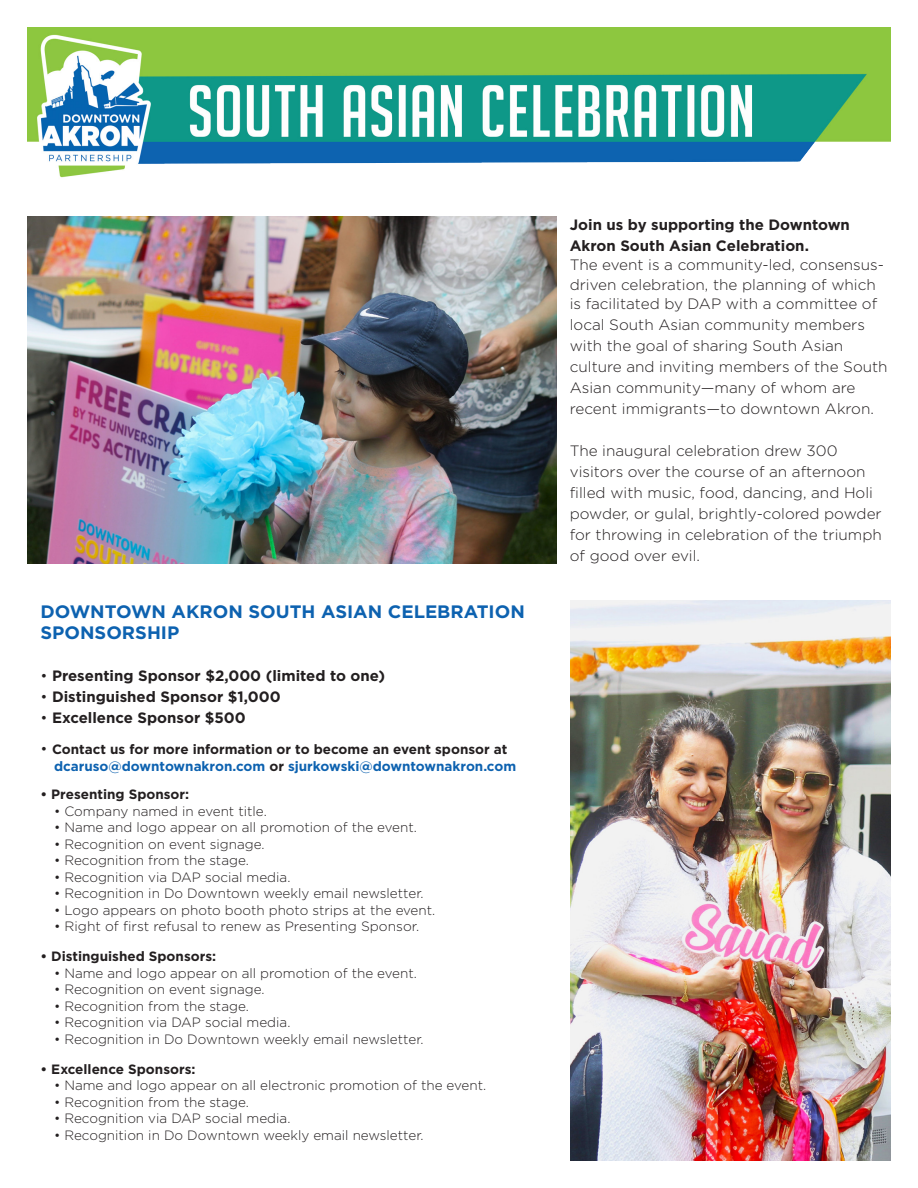
<style>
.page{position:relative;width:918px;height:1188px;background:#fff}
.page>*{position:absolute;margin:0;border:0;box-sizing:border-box;transform-origin:0 0}
.t1{font:700 18px/21px "Gotham";color:#0d62b0}
.t2{font:300 15px/21px "Gotham";color:#231f20}
.t3{font:700 15px/21px "Gotham";color:#231f20}
.t4{font:300 13.5px "Gotham";color:#231f20}
.t5{font:700 13.5px "Gotham";color:#231f20}
.t6{font:700 13.5px "Gotham";color:#0d62b0}
.s1{font-weight:300}
.s2{font-weight:300;font-size:15px}
.s3{color:#231f20}
</style>
<div class="page">
<img style="left:27px;top:27px;width:864px;height:151px">
<img style="left:27px;top:216px;width:529px;height:348px">
<img style="left:570px;top:601px;width:321px;height:560px">
<p class="t1" style="left:40px;top:600px;width:486px">DOWNTOWN AKRON SOUTH ASIAN CELEBRATION<br>SPONSORSHIP</p>
<p class="t3" style="left:40px;top:664px;width:346px"><span class="s1">•</span> Presenting Sponsor $2,000 (limited to one)</p>
<p class="t3" style="left:40px;top:685px;width:242px"><span class="s1">•</span> Distinguished Sponsor $1,000</p>
<p class="t3" style="left:40px;top:706px;width:207px"><span class="s1">•</span> Excellence Sponsor $500</p>
<p class="t5" style="left:40px;top:741px;width:468px"><span class="s2">•</span> Contact us for more information or to become an event sponsor at</p>
<p class="t6" style="left:54px;top:758px;width:464px">dcaruso@downtownakron.com <span class="s3">or</span> sjurkowski@downtownakron.com</p>
<p class="t5" style="left:40px;top:786px;width:150px">• Presenting Sponsor:</p>
<p class="t4" style="left:54px;top:803px;width:214px">• Company named in event title.</p>
<p class="t4" style="left:54px;top:820px;width:364px">• Name and logo appear on all promotion of the event.</p>
<p class="t4" style="left:54px;top:836px;width:212px">• Recognition on event signage.</p>
<p class="t4" style="left:54px;top:853px;width:196px">• Recognition from the stage.</p>
<p class="t4" style="left:54px;top:869px;width:238px">• Recognition via DAP social media.</p>
<p class="t4" style="left:54px;top:886px;width:371px">• Recognition in Do Downtown weekly email newsletter.</p>
<p class="t4" style="left:54px;top:902px;width:383px">• Logo appears on photo booth photo strips at the event.</p>
<p class="t4" style="left:54px;top:919px;width:367px">• Right of first refusal to renew as Presenting Sponsor.</p>
<p class="t5" style="left:40px;top:948px;width:177px">• Distinguished Sponsors:</p>
<p class="t4" style="left:54px;top:965px;width:364px">• Name and logo appear on all promotion of the event.</p>
<p class="t4" style="left:54px;top:982px;width:212px">• Recognition on event signage.</p>
<p class="t4" style="left:54px;top:998px;width:196px">• Recognition from the stage.</p>
<p class="t4" style="left:54px;top:1015px;width:238px">• Recognition via DAP social media.</p>
<p class="t4" style="left:54px;top:1031px;width:371px">• Recognition in Do Downtown weekly email newsletter.</p>
<p class="t5" style="left:40px;top:1061px;width:156px">• Excellence Sponsors:</p>
<p class="t4" style="left:54px;top:1078px;width:434px">• Name and logo appear on all electronic promotion of the event.</p>
<p class="t4" style="left:54px;top:1094px;width:196px">• Recognition from the stage.</p>
<p class="t4" style="left:54px;top:1111px;width:238px">• Recognition via DAP social media.</p>
<p class="t4" style="left:54px;top:1127px;width:371px">• Recognition in Do Downtown weekly email newsletter.</p>
<p class="t3" style="left:570px;top:214px;width:282px">Join us by supporting the Downtown<br>Akron South Asian Celebration.</p>
<p class="t2" style="left:570px;top:255px;width:316px;line-height:19.5px">The event is a community-led, consensus&shy;driven celebration, the planning of which is facilitated by DAP with a committee of</p>
<p class="t2" style="left:570px;top:315px;width:319px">local South Asian community members with the goal of sharing South Asian culture and inviting members of the South Asian community—many of whom are recent immigrants—to downtown Akron.</p>
<p class="t2" style="left:570px;top:441px;width:314px">The inaugural celebration drew 300 visitors over the course of an afternoon filled with music, food, dancing, and Holi powder, or gulal, brightly-colored powder for throwing in celebration of the triumph of good over evil.</p>
</div>
